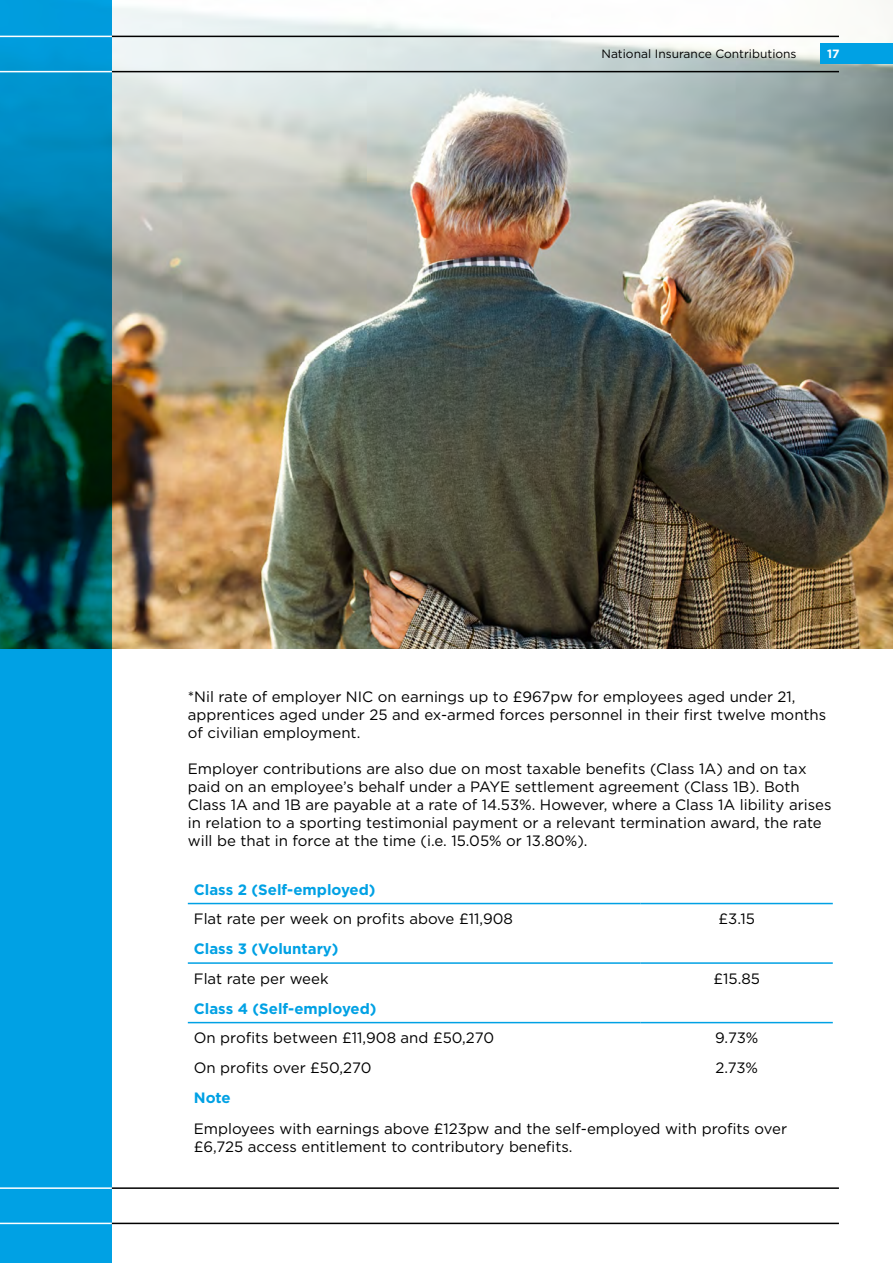
<style>
.page{position:relative;width:893px;height:1263px;background:#fff}
.page>*{position:absolute;margin:0;border:0;box-sizing:border-box;transform-origin:0 0}
.t1{font:15px/18px "Gotham";color:#000}
.t2{font:700 15px "Gotham";color:#00a1e4}
.t3{font:12px "Gotham";color:#000}
.t4{font:700 12px "Gotham";color:#fff}
</style>
<div class="page">
<img style="left:112px;top:0;width:781px;height:648px">
<svg style="left:0;top:0;width:112px;height:1263px;fill:#009ddd"></svg>
<hr style="left:188px;top:903px;width:453px;height:1px;background:#00a1e4">
<hr style="left:641px;top:903px;width:192px;height:1px;background:#00a1e4">
<hr style="left:188px;top:962px;width:453px;height:2px;background:#00a1e4">
<hr style="left:641px;top:962px;width:192px;height:2px;background:#00a1e4">
<hr style="left:188px;top:1022px;width:453px;height:1px;background:#00a1e4">
<hr style="left:641px;top:1022px;width:192px;height:1px;background:#00a1e4">
<div style="left:821px;top:43px;width:72px;height:21px;background:#00a1e4"></div>
<hr style="left:0;top:1223px;width:112px;height:1px;background:#fff">
<hr style="left:0;top:1187px;width:112px;height:2px;background:#fff">
<hr style="left:112px;top:71px;width:727px;height:1px;background:#000">
<hr style="left:112px;top:36px;width:727px;height:1px;background:#000">
<hr style="left:112px;top:1223px;width:727px;height:1px;background:#000">
<hr style="left:112px;top:1187px;width:727px;height:2px;background:#000">
<hr style="left:0;top:71px;width:112px;height:1px;background:#fff">
<hr style="left:0;top:36px;width:112px;height:1px;background:#fff">
<p class="t3" style="left:602px;top:46px;width:196px">National Insurance Contributions</p>
<p class="t4" style="left:827px;top:46px;width:14px">17</p>
<p class="t1" style="left:188px;top:687px;width:640px">*Nil rate of employer NIC on earnings up to £967pw for employees aged under 21, apprentices aged under 25 and ex-armed forces personnel in their first twelve months of civilian employment.</p>
<p class="t1" style="left:188px;top:759px;width:645px">Employer contributions are also due on most taxable benefits (Class 1A) and on tax paid on an employee’s behalf under a PAYE settlement agreement (Class 1B). Both Class 1A and 1B are payable at a rate of 14.53%. However, where a Class 1A libility arises in relation to a sporting testimonial payment or a relevant termination award, the rate will be that in force at the time (i.e. 15.05% or 13.80%).</p>
<p class="t2" style="left:194px;top:879px;width:183px">Class 2 (Self-employed)</p>
<p class="t1" style="left:194px;top:910px;width:321px">Flat rate per week on profits above £11,908</p>
<p class="t1" style="left:719px;top:910px;width:38px">£3.15</p>
<p class="t2" style="left:194px;top:939px;width:146px">Class 3 (Voluntary)</p>
<p class="t1" style="left:194px;top:969px;width:136px">Flat rate per week</p>
<p class="t1" style="left:713px;top:969px;width:48px">£15.85</p>
<p class="t2" style="left:194px;top:998px;width:184px">Class 4 (Self-employed)</p>
<p class="t1" style="left:194px;top:1029px;width:302px">On profits between £11,908 and £50,270</p>
<p class="t1" style="left:715px;top:1029px;width:45px">9.73%</p>
<p class="t1" style="left:194px;top:1058px;width:179px">On profits over £50,270</p>
<p class="t1" style="left:715px;top:1058px;width:44px">2.73%</p>
<p class="t2" style="left:194px;top:1088px;width:39px">Note</p>
<p class="t1" style="left:194px;top:1119px;width:595px">Employees with earnings above £123pw and the self-employed with profits over £6,725 access entitlement to contributory benefits.</p>
</div>
